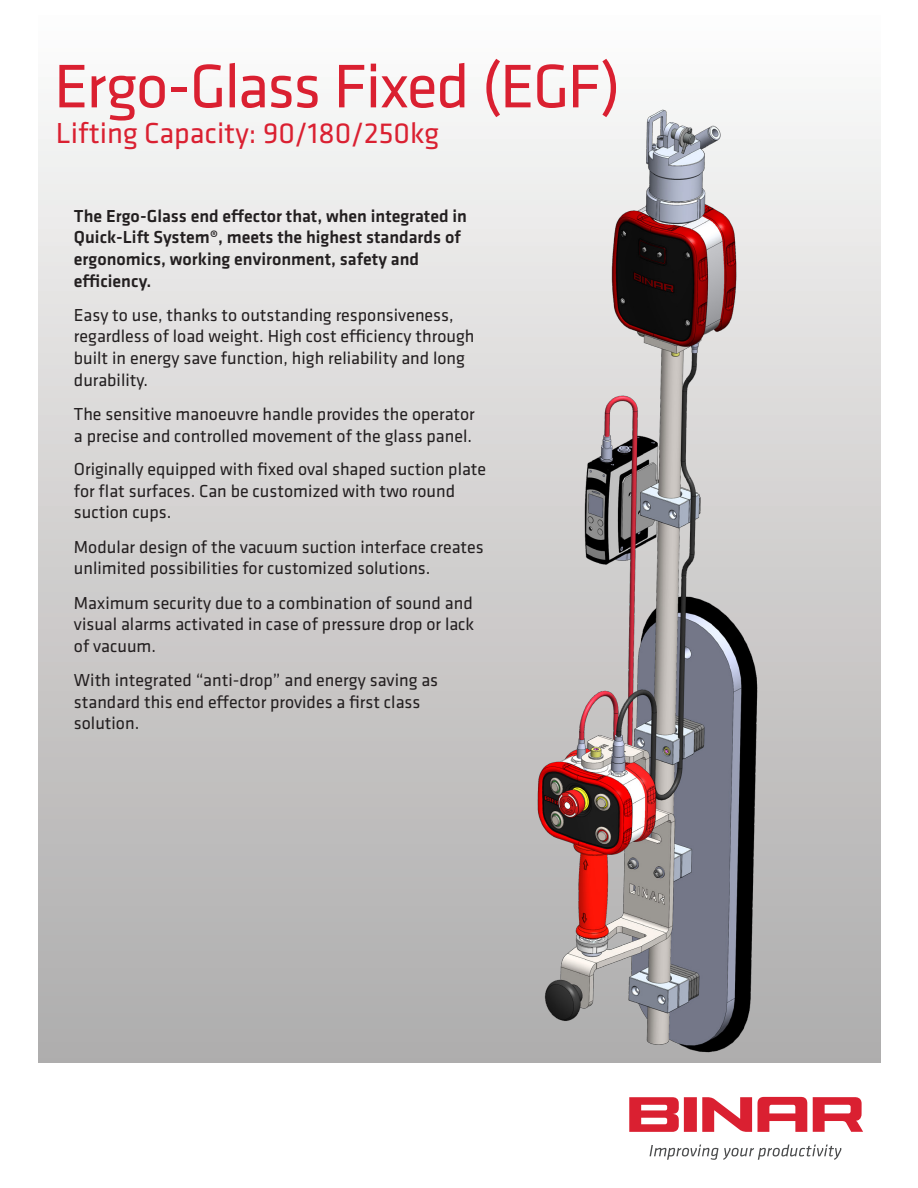
<style>
.page{position:relative;width:918px;height:1188px;background:#fff}
.page>*{position:absolute;margin:0;border:0;box-sizing:border-box;transform-origin:0 0}
.Title_Product_Page1{font:63.75px "Klavika";letter-spacing:-.03em;color:#da2031}
.Title_Product_Page1-2{font:30px "Klavika";color:#da2031}
.Teaser_Page1{font:18px/21.6px "Klavika";color:#231f20}
.Teaser_Page1-2{font:500 18px/21.6px "Klavika";color:#231f20}
</style>
<div class="page">
<div style="left:38px;top:3px;width:842px;height:1060px;background:linear-gradient(to bottom,#fcfcfb,#acaaaa)"></div>
<img style="left:500px;top:86px;width:302px;height:977px">
<div style="left:684px;top:1097px;width:13px;height:35px;background:#da2031"></div>
<svg style="left:758px;top:1097px;width:49px;height:35px"></svg>
<svg style="left:702px;top:1097px;width:50px;height:35px"></svg>
<svg style="left:629px;top:1097px;width:50px;height:35px"></svg>
<svg style="left:813px;top:1097px;width:50px;height:35px"></svg>
<svg style="left:650px;top:1144px;width:191px;height:16px"></svg>
<p class="Title_Product_Page1" style="left:54px;top:52px;width:568px">Ergo-Glass Fixed (EGF)</p>
<p class="Title_Product_Page1-2" style="left:56px;top:117px;width:385px">Lifting Capacity: 90/180/250kg</p>
<p class="Teaser_Page1-2" style="left:74px;top:205px;width:394px">The Ergo-Glass end effector that, when integrated in Quick-Lift System®, meets the highest standards of ergonomics, working environment, safety and efficiency.</p>
<p class="Teaser_Page1" style="left:74px;top:304px;width:402px">Easy to use, thanks to outstanding responsiveness, regardless of load weight. High cost efficiency through built in energy save function, high reliability and long durability.</p>
<p class="Teaser_Page1" style="left:74px;top:404px;width:402px">The sensitive manoeuvre handle provides the operator a precise and controlled movement of the glass panel.</p>
<p class="Teaser_Page1" style="left:74px;top:459px;width:414px">Originally equipped with fixed oval shaped suction plate for flat surfaces. Can be customized with two round suction cups.</p>
<p class="Teaser_Page1" style="left:74px;top:536px;width:411px">Modular design of the vacuum suction interface creates unlimited possibilities for customized solutions.</p>
<p class="Teaser_Page1" style="left:74px;top:592px;width:402px;text-align:justify">Maximum security due to a combination of sound and visual alarms activated in case of pressure drop or lack of vacuum.</p>
<p class="Teaser_Page1" style="left:74px;top:670px;width:366px">With integrated “anti-drop” and energy saving as standard this end effector provides a first class solution.</p>
</div>
